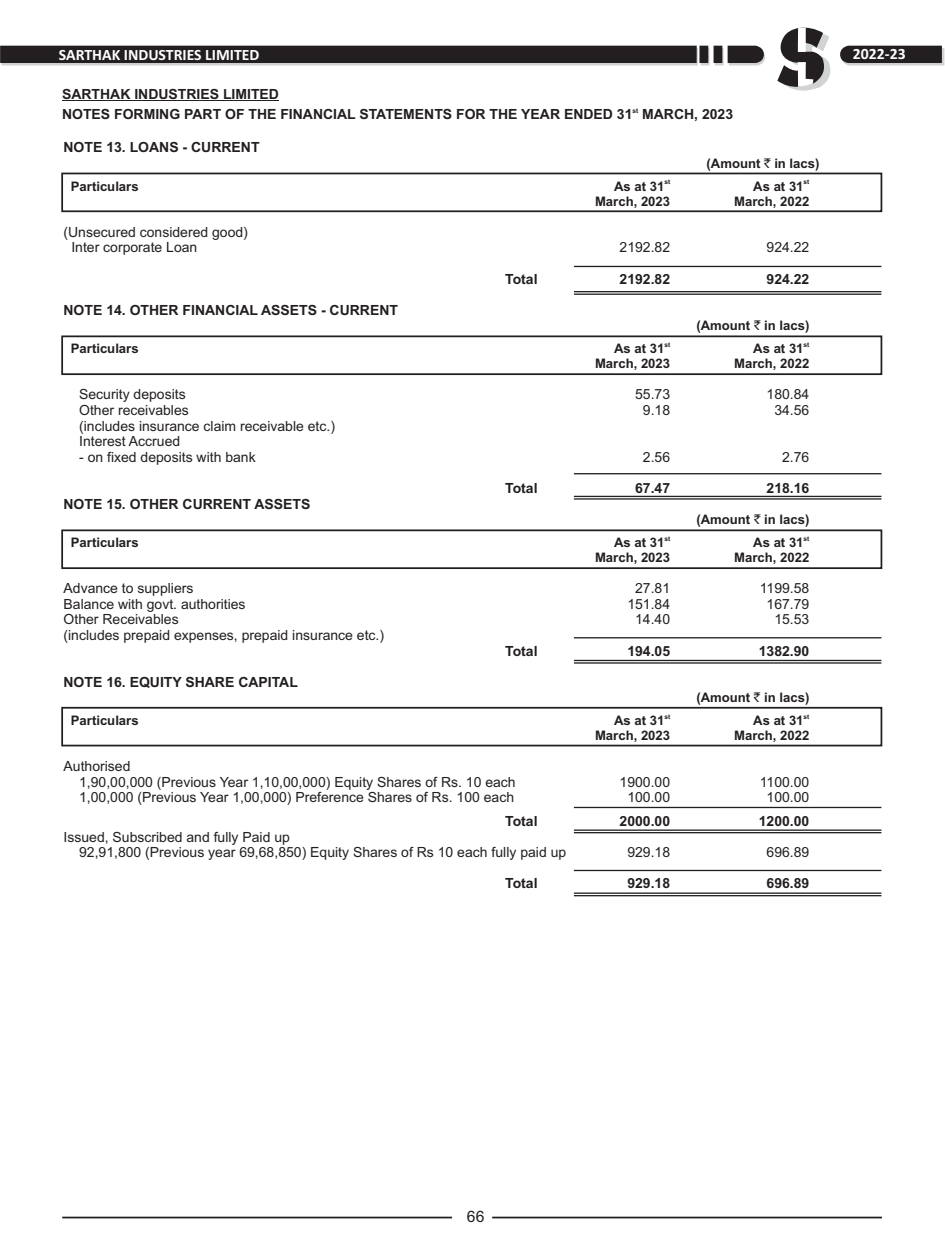
<style>
.page{position:relative;width:945px;height:1260px;background:#fff}
.page>*{position:absolute;margin:0;border:0;box-sizing:border-box;transform-origin:0 0}
.t1{font:700 15.75px "Calibri";color:#fff}
.t2{font:15.75px "Arial";color:#231f20}
.t3{font:14px/15.6px "Arial";color:#231f20}
.t4{font:700 14px "Arial";color:#231f20}
.t5{font:700 13.12px "Arial";color:#231f20}
.t6{font:700 6.65px "Arial";color:#231f20}
.s1{font-family:"Rupee Foradian";font-weight:400}
</style>
<div class="page">
<hr style="left:62px;top:100px;width:217px;height:1px;background:#231f20">
<div style="left:61px;top:173px;width:821px;height:39px;border:2px solid #231f20"></div>
<div style="left:61px;top:335px;width:821px;height:40px;border:2px solid #231f20"></div>
<div style="left:61px;top:529px;width:821px;height:40px;border:2px solid #231f20"></div>
<div style="left:61px;top:707px;width:821px;height:39px;border:2px solid #231f20"></div>
<hr style="left:574px;top:266px;width:307px;height:1px;background:#231f20">
<hr style="left:574px;top:473px;width:307px;height:1px;background:#231f20">
<hr style="left:574px;top:637px;width:307px;height:1px;background:#231f20">
<hr style="left:574px;top:807px;width:307px;height:1px;background:#231f20">
<hr style="left:574px;top:870px;width:307px;height:1px;background:#231f20">
<hr style="left:574px;top:291px;width:307px;height:1px;background:#231f20">
<hr style="left:574px;top:496px;width:307px;height:1px;background:#231f20">
<hr style="left:574px;top:660px;width:307px;height:1px;background:#231f20">
<hr style="left:574px;top:830px;width:307px;height:1px;background:#231f20">
<hr style="left:574px;top:893px;width:307px;height:1px;background:#231f20">
<hr style="left:574px;top:294px;width:307px;height:1px;background:#231f20">
<hr style="left:574px;top:498px;width:307px;height:2px;background:#231f20">
<hr style="left:574px;top:662px;width:307px;height:2px;background:#231f20">
<hr style="left:574px;top:832px;width:307px;height:1px;background:#231f20">
<hr style="left:574px;top:895px;width:307px;height:1px;background:#231f20">
<div style="left:1px;top:48px;width:697px;height:18px;background:#d1d3d4"></div>
<svg style="left:701px;top:48px;width:9px;height:18px"></svg>
<svg style="left:715px;top:48px;width:9px;height:18px"></svg>
<svg style="left:777px;top:27px;width:54px;height:64px"></svg>
<div style="left:0;top:46px;width:697px;height:17px;background:#231f20"></div>
<svg style="left:840px;top:46px;width:104px;height:20px;background:#444142"></svg>
<svg style="left:728px;top:46px;width:37px;height:20px"></svg>
<div style="left:699px;top:46px;width:9px;height:17px;background:#231f20"></div>
<div style="left:714px;top:46px;width:8px;height:17px;background:#231f20"></div>
<hr style="left:62px;top:1217px;width:390px;height:1px;background:#231f20">
<hr style="left:492px;top:1217px;width:390px;height:1px;background:#231f20">
<p class="t1" style="left:59px;top:48px;width:202px">SARTHAK INDUSTRIES LIMITED</p>
<p class="t1" style="left:853px;top:48px;width:54px">2022-23</p>
<p class="t4" style="left:62px;top:89px;width:218px">SARTHAK INDUSTRIES LIMITED</p>
<p class="t6" style="left:632px;top:108px;width:7px">st</p>
<p class="t4" style="left:62px;top:109px;width:673px">NOTES FORMING PART OF THE FINANCIAL STATEMENTS FOR THE YEAR ENDED 31 MARCH, 2023</p>
<p class="t4" style="left:64px;top:142px;width:198px">NOTE 13. LOANS - CURRENT</p>
<p class="t5" style="left:707px;top:158px;width:115px">(Amount <span class="s1">`</span> in lacs)</p>
<p class="t6" style="left:664px;top:180px;width:7px">st</p>
<p class="t6" style="left:804px;top:180px;width:7px">st</p>
<p class="t5" style="left:71px;top:181px;width:69px">Particulars</p>
<p class="t5" style="left:614px;top:181px;width:52px">As at 31</p>
<p class="t5" style="left:753px;top:181px;width:52px">As at 31</p>
<p class="t5" style="left:595px;top:196px;width:77px">March, 2023</p>
<p class="t5" style="left:734px;top:196px;width:77px">March, 2022</p>
<p class="t3" style="left:71px;top:225px;width:178px;text-indent:-8px">(Unsecured considered good)<br>Inter corporate Loan</p>
<p class="t3" style="left:620px;top:241px;width:52px">2192.82</p>
<p class="t3" style="left:767px;top:241px;width:44px">924.22</p>
<p class="t4" style="left:64px;top:305px;width:336px">NOTE 14. OTHER FINANCIAL ASSETS - CURRENT</p>
<p class="t4" style="left:505px;top:273px;width:34px">Total</p>
<p class="t4" style="left:620px;top:273px;width:52px">2192.82</p>
<p class="t4" style="left:767px;top:273px;width:44px">924.22</p>
<p class="t5" style="left:696px;top:321px;width:115px">(Amount <span class="s1">`</span> in lacs)</p>
<p class="t6" style="left:664px;top:342px;width:7px">st</p>
<p class="t6" style="left:804px;top:342px;width:7px">st</p>
<p class="t5" style="left:71px;top:344px;width:69px">Particulars</p>
<p class="t5" style="left:614px;top:344px;width:52px">As at 31</p>
<p class="t5" style="left:753px;top:344px;width:52px">As at 31</p>
<p class="t5" style="left:595px;top:359px;width:77px">March, 2023</p>
<p class="t5" style="left:734px;top:359px;width:77px">March, 2022</p>
<p class="t3" style="left:79px;top:388px;width:108px">Security deposits</p>
<p class="t3" style="left:635px;top:388px;width:37px">55.73</p>
<p class="t3" style="left:767px;top:388px;width:44px">180.84</p>
<p class="t3" style="left:79px;top:403px;width:111px">Other receivables</p>
<p class="t3" style="left:643px;top:403px;width:29px">9.18</p>
<p class="t3" style="left:774px;top:403px;width:37px">34.56</p>
<p class="t3" style="left:79px;top:419px;width:257px">(includes insurance claim receivable etc.)<br>Interest Accrued</p>
<p class="t3" style="left:79px;top:450px;width:178px">- on fixed deposits with bank</p>
<p class="t3" style="left:643px;top:450px;width:29px">2.56</p>
<p class="t3" style="left:782px;top:450px;width:29px">2.76</p>
<p class="t4" style="left:505px;top:483px;width:34px">Total</p>
<p class="t4" style="left:635px;top:483px;width:37px">67.47</p>
<p class="t4" style="left:767px;top:483px;width:44px">218.16</p>
<p class="t4" style="left:64px;top:499px;width:248px">NOTE 15. OTHER CURRENT ASSETS</p>
<p class="t5" style="left:696px;top:514px;width:115px">(Amount <span class="s1">`</span> in lacs)</p>
<p class="t6" style="left:664px;top:536px;width:7px">st</p>
<p class="t6" style="left:804px;top:536px;width:7px">st</p>
<p class="t5" style="left:71px;top:538px;width:69px">Particulars</p>
<p class="t5" style="left:614px;top:538px;width:52px">As at 31</p>
<p class="t5" style="left:753px;top:538px;width:52px">As at 31</p>
<p class="t5" style="left:595px;top:552px;width:77px">March, 2023</p>
<p class="t5" style="left:734px;top:552px;width:77px">March, 2022</p>
<p class="t3" style="left:64px;top:582px;width:131px">Advance to suppliers</p>
<p class="t3" style="left:635px;top:582px;width:37px">27.81</p>
<p class="t3" style="left:760px;top:582px;width:51px">1199.58</p>
<p class="t3" style="left:64px;top:597px;width:184px">Balance with govt. authorities</p>
<p class="t3" style="left:627px;top:597px;width:44px">151.84</p>
<p class="t3" style="left:767px;top:597px;width:44px">167.79</p>
<p class="t3" style="left:64px;top:613px;width:117px">Other Receivables</p>
<p class="t3" style="left:635px;top:613px;width:37px">14.40</p>
<p class="t3" style="left:774px;top:613px;width:37px">15.53</p>
<p class="t3" style="left:64px;top:629px;width:322px">(includes prepaid expenses, prepaid insurance etc.)</p>
<p class="t4" style="left:505px;top:645px;width:34px">Total</p>
<p class="t4" style="left:627px;top:645px;width:44px">194.05</p>
<p class="t4" style="left:759px;top:645px;width:52px">1382.90</p>
<p class="t4" style="left:64px;top:677px;width:236px">NOTE 16. EQUITY SHARE CAPITAL</p>
<p class="t5" style="left:696px;top:692px;width:115px">(Amount <span class="s1">`</span> in lacs)</p>
<p class="t6" style="left:664px;top:714px;width:7px">st</p>
<p class="t6" style="left:804px;top:714px;width:7px">st</p>
<p class="t5" style="left:71px;top:716px;width:69px">Particulars</p>
<p class="t5" style="left:614px;top:716px;width:52px">As at 31</p>
<p class="t5" style="left:753px;top:716px;width:52px">As at 31</p>
<p class="t5" style="left:595px;top:730px;width:77px">March, 2023</p>
<p class="t5" style="left:734px;top:730px;width:77px">March, 2022</p>
<p class="t3" style="left:79px;top:760px;width:438px;text-indent:-16px">Authorised<br>1,90,00,000 (Previous Year 1,10,00,000) Equity Shares of Rs. 10 each</p>
<p class="t3" style="left:620px;top:775px;width:52px">1900.00</p>
<p class="t3" style="left:760px;top:775px;width:51px">1100.00</p>
<p class="t3" style="left:79px;top:791px;width:437px">1,00,000 (Previous Year 1,00,000) Preference Shares of Rs. 100 each</p>
<p class="t3" style="left:627px;top:791px;width:44px">100.00</p>
<p class="t3" style="left:767px;top:791px;width:44px">100.00</p>
<p class="t4" style="left:505px;top:816px;width:34px">Total</p>
<p class="t4" style="left:620px;top:816px;width:52px">2000.00</p>
<p class="t4" style="left:759px;top:816px;width:52px">1200.00</p>
<p class="t3" style="left:79px;top:830px;width:489px;text-indent:-16px">Issued, Subscribed and fully Paid up<br>92,91,800 (Previous year 69,68,850) Equity Shares of Rs 10 each fully paid up</p>
<p class="t3" style="left:627px;top:846px;width:44px">929.18</p>
<p class="t3" style="left:767px;top:846px;width:44px">696.89</p>
<p class="t4" style="left:505px;top:878px;width:34px">Total</p>
<p class="t4" style="left:627px;top:878px;width:44px">929.18</p>
<p class="t4" style="left:767px;top:878px;width:44px">696.89</p>
<p class="t2" style="left:467px;top:1210px;width:19px">66</p>
</div>
